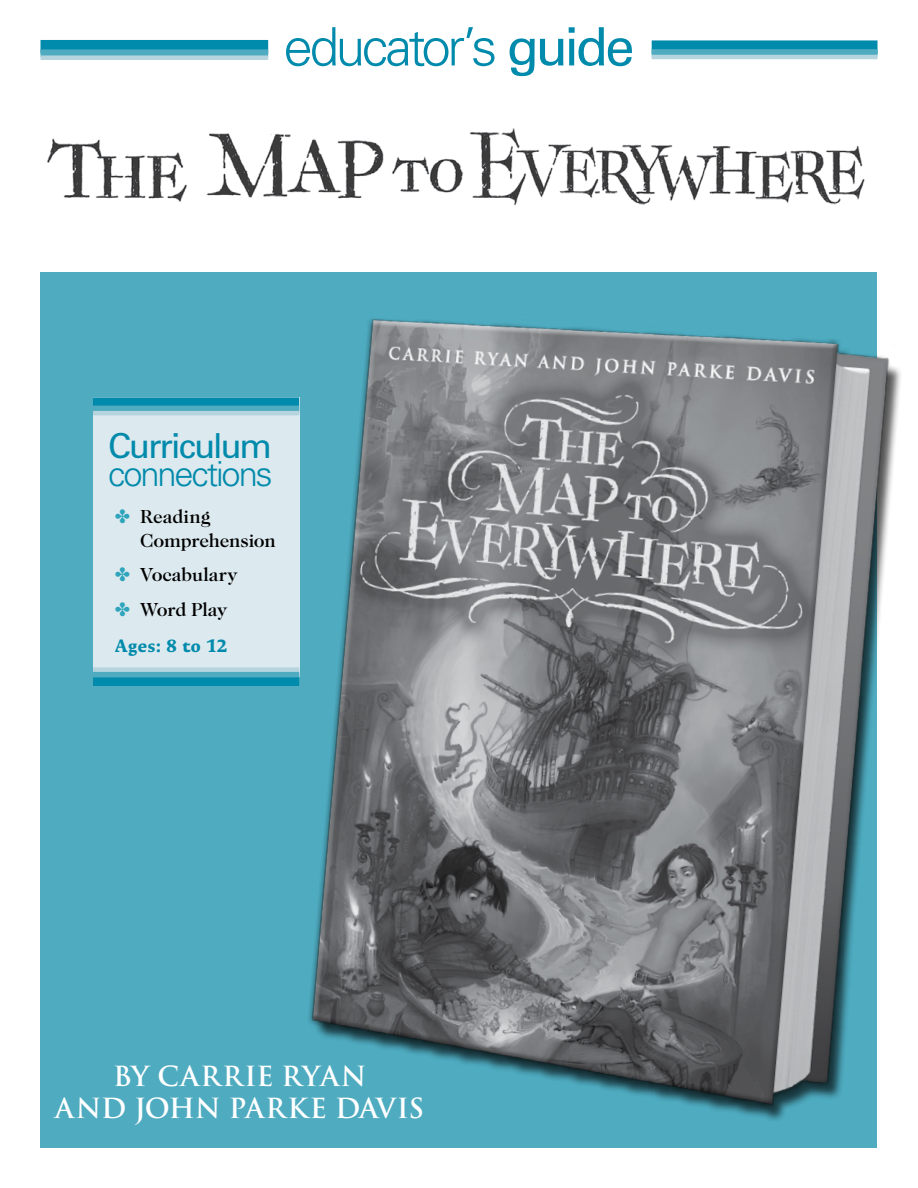
<style>
.page{position:relative;width:918px;height:1188px;background:#fff}
.page>*{position:absolute;margin:0;border:0;box-sizing:border-box;transform-origin:0 0}
.t1{font:300 53.1px "Univers";letter-spacing:-.065em;color:#008aab}
.t2{font:300 34.5px "Univers";letter-spacing:-.06em;color:#008aab}
.t3{font:34.5px "Univers";letter-spacing:-.06em;color:#008aab}
.t4{font:700 27px/32.4px "Trajan Pro";letter-spacing:.005em;color:#fff;text-align:center}
.t5{font:900 21px "Galena";letter-spacing:.01em;color:#008aab}
.t6{font:19.5px/24px "Caslon Two Twe Four Md ITC";letter-spacing:-.005em;color:#000}
.s1{font-weight:400}
</style>
<div class="page">
<div style="left:40px;top:272px;width:838px;height:876px;background:#4eabc0"></div>
<div style="left:41px;top:40px;width:227px;height:13px;background:#008aab"></div>
<div style="left:41px;top:49px;width:227px;height:8px;background:#4eabc0"></div>
<div style="left:41px;top:55px;width:227px;height:5px;background:#b6d4de"></div>
<div style="left:652px;top:40px;width:226px;height:14px;background:#008aab"></div>
<svg style="left:652px;top:49px;width:226px;height:6px"></svg>
<hr style="left:652px;top:55px;width:226px;height:4px;background:#b6d4de">
<div style="left:93px;top:397px;width:206px;height:280px;background:#dce9ee"></div>
<div style="left:93px;top:397px;width:206px;height:14px;background:#008aab"></div>
<div style="left:93px;top:406px;width:206px;height:7px;background:#4eabc0"></div>
<hr style="left:93px;top:411px;width:206px;height:4px;background:#b6d4de">
<div style="left:93px;top:672px;width:206px;height:14px;background:#008aab"></div>
<div style="left:93px;top:670px;width:206px;height:7px;background:#4eabc0"></div>
<div style="left:93px;top:667px;width:206px;height:5px;background:#b6d4de"></div>
<img style="left:299px;top:303px;width:600px;height:812px">
<img style="left:47px;top:128px;width:818px;height:78px">
<h1 class="t1" style="left:283px;top:15px;width:353px">educator’s <span class="s1">guide</span></h1>
<h2 class="t3" style="left:108px;top:425px;width:165px">Curriculum</h2>
<h2 class="t2" style="left:108px;top:453px;width:166px">connections</h2>
<p class="t6" style="left:140px;top:505px;width:137px">Reading<br>Comprehension</p>
<p class="t6" style="left:140px;top:558px;width:99px;line-height:34.5px">Vocabulary<br>Word Play</p>
<p class="t5" style="left:115px;top:635px;width:114px">Ages: 8 to 12</p>
<h3 class="t4" style="left:55px;top:1060px;width:371px">BY CARRIE RYAN<br>AND JOHN PARKE DAVIS</h3>
</div>
